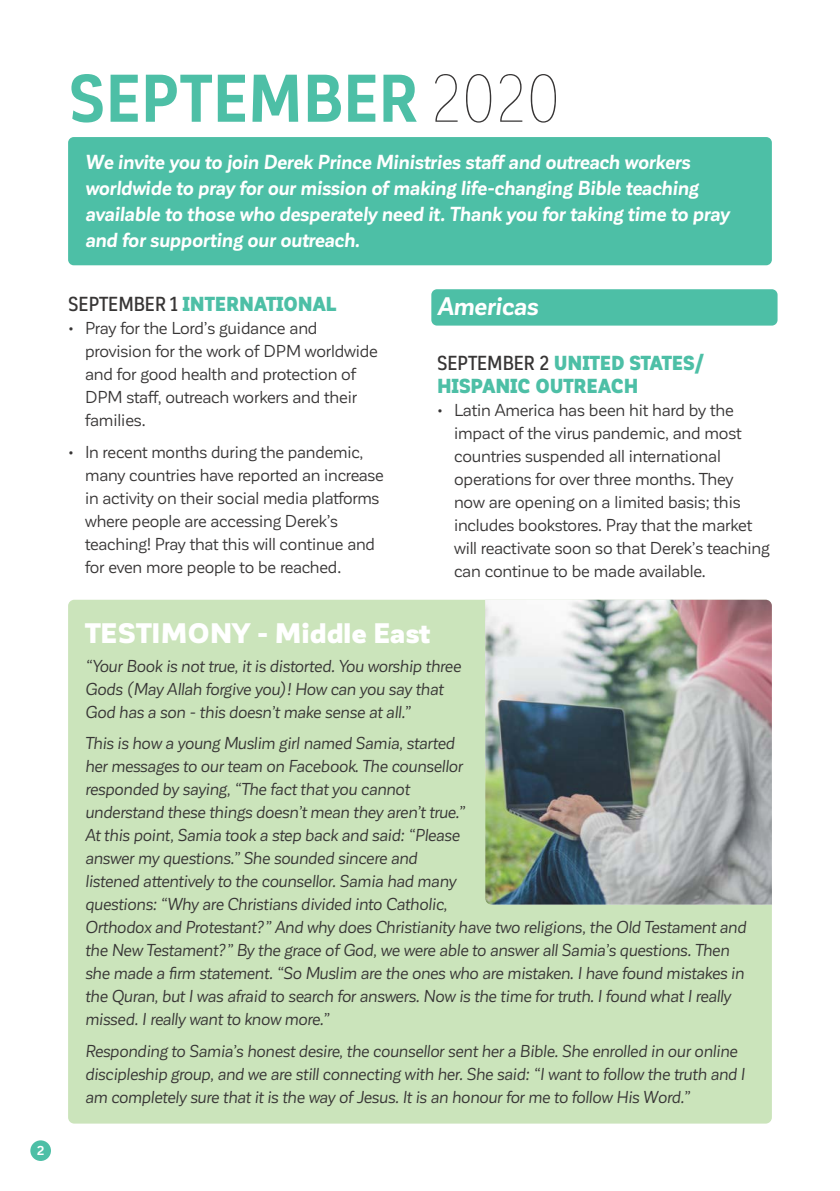
<style>
.page{position:relative;width:840px;height:1191px;background:#fff}
.page>*{position:absolute;margin:0;border:0;box-sizing:border-box;transform-origin:0 0}
.t1{font:700 66.2px "Corporative Sans Alt Cnd";letter-spacing:.015em;color:#4dbfa6}
.t2{font:900 27.8px "Corporative Sans";letter-spacing:-.01em;color:#fff}
.t3{font:italic 700 25px "Corporative Sans";letter-spacing:-.01em;color:#fff}
.t4{font:italic 700 20px/26px "Corporative Sans";letter-spacing:-.01em;color:#fff}
.t5{font:900 20px/23px "Corporative Sans Alt Cnd";letter-spacing:-.01em;color:#4dbfa6}
.t6{font:italic 17px/23px "Corporative Sans";letter-spacing:-.01em;color:#373535}
.t7{font:17px/23px "Corporative Sans";letter-spacing:-.01em;color:#373535}
.t8{font:700 12.8px "Corporative Sans";color:#fff}
.s1{font-family:"Corporative Sans Alt Cnd Hair";font-weight:400;color:#373535}
.s2{font-weight:500;color:#373535}
</style>
<div class="page">
<div style="left:30px;top:1140px;width:21px;height:21px;background:#4dbfa6;border-radius:50%"></div>
<div style="left:68px;top:600px;width:703px;height:523px;background:#cbe4bb;border-radius:6px"></div>
<div style="left:68px;top:137px;width:703px;height:128px;background:#4dbfa6;border-radius:6px"></div>
<img style="left:485px;top:600px;width:286px;height:304px">
<div style="left:431px;top:289px;width:346px;height:36px;background:#4dbfa6;border-radius:6px"></div>
<p class="t8" style="left:37px;top:1143px;width:9px">2</p>
<h1 class="t1" style="left:69px;top:62px;width:493px">SEPTEMBER <span class="s1">2020</span></h1>
<p class="t4" style="left:85px;top:149px;width:645px">We invite you to join Derek Prince Ministries staff and outreach workers worldwide to pray for our mission of making life-changing Bible teaching available to those who desperately need it. Thank you for taking time to pray and for supporting our outreach.</p>
<p class="t5" style="left:68px;top:293px;width:269px"><span class="s2">SEPTEMBER 1</span> INTERNATIONAL</p>
<p class="t7" style="left:85px;top:317px;width:294px;text-indent:-17px">• Pray for the Lord’s guidance and provision for the work of DPM worldwide and for good health and protection of<br>DPM staff, outreach workers and their families.</p>
<p class="t7" style="left:85px;top:440px;width:300px;text-indent:-17px">• In recent months during the pandemic, many countries have reported an increase in activity on their social media platforms where people are accessing Derek’s teaching! Pray that this will continue and for even more people to be reached.</p>
<h3 class="t3" style="left:437px;top:293px;width:102px">Americas</h3>
<p class="t5" style="left:437px;top:351px;width:268px"><span class="s2">SEPTEMBER 2</span> UNITED STATES/<br>HISPANIC OUTREACH</p>
<p class="t7" style="left:454px;top:398px;width:317px;text-indent:-17px">• Latin America has been hit hard by the impact of the virus pandemic, and most countries suspended all international operations for over three months. They<br>now are opening on a limited basis; this includes bookstores. Pray that the market will reactivate soon so that Derek’s teaching can continue to be made available.</p>
<h2 class="t2" style="left:85px;top:617px;width:347px">TESTIMONY - Middle East</h2>
<p class="t6" style="left:85px;top:654px;width:377px">“Your Book is not true, it is distorted. You worship three<br>Gods (May Allah forgive you)! How can you say that<br>God has a son - this doesn’t make sense at all.”</p>
<p class="t6" style="left:85px;top:731px;width:662px">This is how a young Muslim girl named Samia, started<br>her messages to our team on Facebook. The counsellor<br>responded by saying, “The fact that you cannot<br>understand these things doesn’t mean they aren’t true.”<br>At this point, Samia took a step back and said: “Please<br>answer my questions.” She sounded sincere and<br>listened attentively to the counsellor. Samia had many<br>questions: “Why are Christians divided into Catholic,<br>Orthodox and Protestant?” And why does Christianity have two religions, the Old Testament and the New Testament?” By the grace of God, we were able to answer all Samia’s questions. Then she made a firm statement. “So Muslim are the ones who are mistaken. I have found mistakes in the Quran, but I was afraid to search for answers. Now is the time for truth. I found what I really missed. I really want to know more.”</p>
<p class="t6" style="left:85px;top:1039px;width:661px">Responding to Samia’s honest desire, the counsellor sent her a Bible. She enrolled in our online discipleship group, and we are still connecting with her. She said: “I want to follow the truth and I am completely sure that it is the way of Jesus. It is an honour for me to follow His Word.”</p>
</div>
